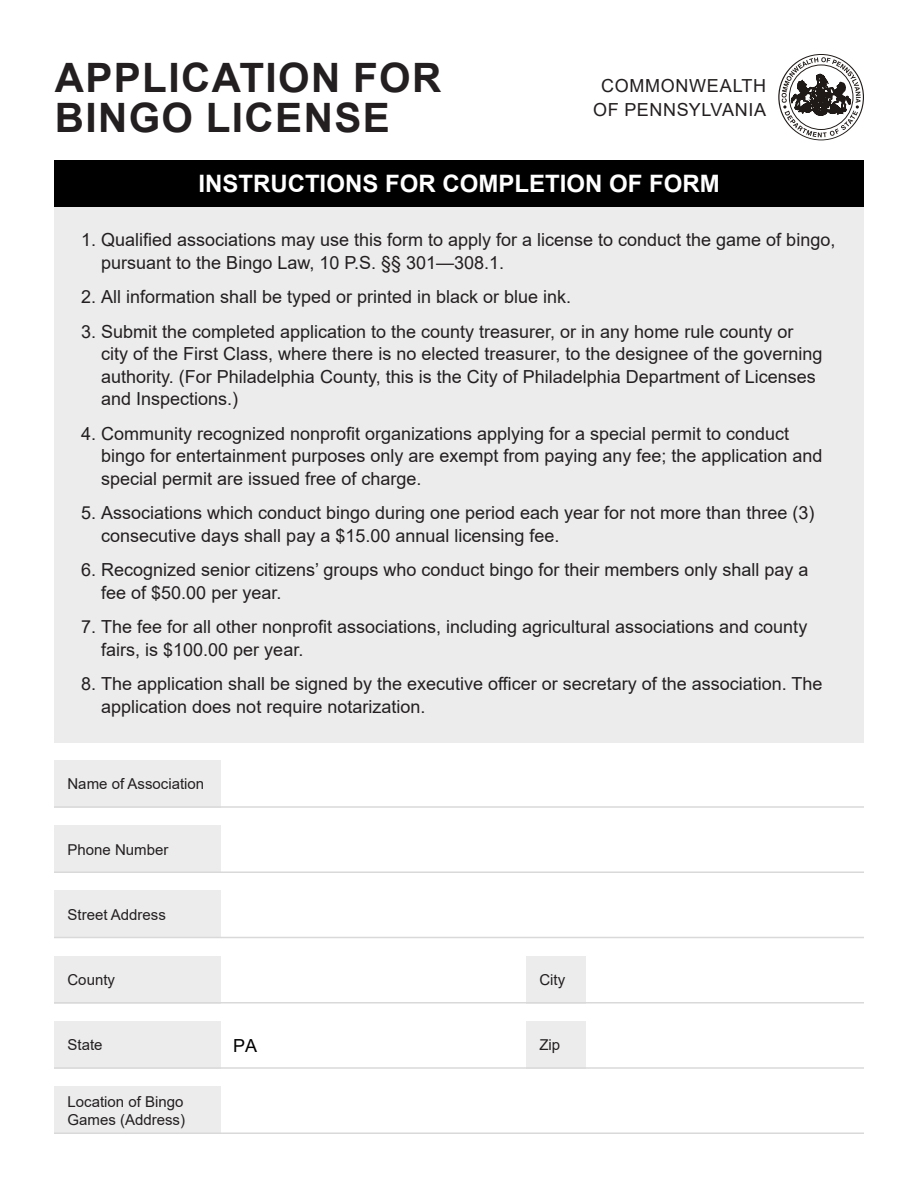
<style>
.page{position:relative;width:918px;height:1188px;background:#fff}
.page>*{position:absolute;margin:0;border:0;box-sizing:border-box;transform-origin:0 0}
.t1{font:700 40.5px "Arial";letter-spacing:.035em;color:#231f20}
.sec_header{font:700 24px "Arial";color:#fff}
.t2{font:18px/22.5px "Arial";color:#231f20}
.t3{font:18px "Arial";letter-spacing:.03em;color:#231f20}
.t4{font:18px "Arial";letter-spacing:.04em;color:#231f20}
.t5{font:18px "Arial";color:#000}
.field_lable{font:15px/18px "Arial";color:#231f20}
</style>
<div class="page">
<svg style="left:780px;top:55px;width:83px;height:85px"></svg>
<svg style="left:782px;top:57px;width:79px;height:80px"></svg>
<div style="left:54px;top:206px;width:810px;height:536px;background:#ececec"></div>
<div style="left:54px;top:160px;width:810px;height:46px;background:#000"></div>
<div style="left:54px;top:760px;width:166px;height:48px;background:#ececec"></div>
<hr style="left:54px;top:806px;width:810px;height:2px;background:#dad9d9">
<div style="left:54px;top:825px;width:166px;height:48px;background:#ececec"></div>
<hr style="left:54px;top:872px;width:810px;height:1px;background:#dad9d9">
<div style="left:54px;top:890px;width:166px;height:48px;background:#ececec"></div>
<hr style="left:54px;top:937px;width:810px;height:1px;background:#dad9d9">
<div style="left:54px;top:1086px;width:166px;height:48px;background:#ececec"></div>
<hr style="left:54px;top:1132px;width:810px;height:2px;background:#dad9d9">
<div style="left:526px;top:956px;width:59px;height:48px;background:#ececec"></div>
<hr style="left:526px;top:1002px;width:338px;height:2px;background:#dad9d9">
<div style="left:54px;top:956px;width:166px;height:48px;background:#ececec"></div>
<hr style="left:54px;top:1002px;width:472px;height:2px;background:#dad9d9">
<div style="left:526px;top:1021px;width:59px;height:48px;background:#ececec"></div>
<hr style="left:526px;top:1067px;width:338px;height:2px;background:#dad9d9">
<div style="left:54px;top:1021px;width:166px;height:48px;background:#ececec"></div>
<hr style="left:54px;top:1067px;width:472px;height:2px;background:#dad9d9">
<p class="t1" style="left:55px;top:49px;width:388px">APPLICATION FOR</p>
<p class="t1" style="left:55px;top:89px;width:337px">BINGO LICENSE</p>
<p class="t4" style="left:601px;top:73px;width:166px">COMMONWEALTH</p>
<p class="t3" style="left:593px;top:97px;width:174px">OF PENNSYLVANIA</p>
<p class="sec_header" style="left:198px;top:166px;width:523px">INSTRUCTIONS FOR COMPLETION OF FORM</p>
<p class="t2" style="left:101px;top:229px;width:736px;text-indent:-20px">1. Qualified associations may use this form to apply for a license to conduct the game of bingo, pursuant to the Bingo Law, 10 P.S. §§ 301—308.1.</p>
<p class="t2" style="left:81px;top:286px;width:492px">2. All information shall be typed or printed in black or blue ink.</p>
<p class="t2" style="left:101px;top:320px;width:723px;text-indent:-20px">3. Submit the completed application to the county treasurer, or in any home rule county or city of the First Class, where there is no elected treasurer, to the designee of the governing authority. (For Philadelphia County, this is the City of Philadelphia Department of Licenses and Inspections.)</p>
<p class="t2" style="left:101px;top:422px;width:723px;text-indent:-20px">4. Community recognized nonprofit organizations applying for a special permit to conduct bingo for entertainment purposes only are exempt from paying any fee; the application and special permit are issued free of charge.</p>
<p class="t2" style="left:101px;top:502px;width:715px;text-indent:-20px">5. Associations which conduct bingo during one period each year for not more than three (3) consecutive days shall pay a $15.00 annual licensing fee.</p>
<p class="t2" style="left:101px;top:559px;width:709px;text-indent:-20px">6. Recognized senior citizens’ groups who conduct bingo for their members only shall pay a fee of $50.00 per year.</p>
<p class="t2" style="left:101px;top:616px;width:708px;text-indent:-20px">7. The fee for all other nonprofit associations, including agricultural associations and county fairs, is $100.00 per year.</p>
<p class="t2" style="left:101px;top:673px;width:723px;text-indent:-20px">8. The application shall be signed by the executive officer or secretary of the association. The application does not require notarization.</p>
<p class="field_lable" style="left:68px;top:775px;width:138px">Name of Association</p>
<p class="field_lable" style="left:68px;top:840px;width:102px">Phone Number</p>
<p class="field_lable" style="left:68px;top:905px;width:100px">Street Address</p>
<p class="field_lable" style="left:68px;top:971px;width:49px">County</p>
<p class="field_lable" style="left:539px;top:971px;width:27px">City</p>
<p class="field_lable" style="left:68px;top:1036px;width:37px">State</p>
<p class="t5" style="left:233px;top:1033px;width:26px">PA</p>
<p class="field_lable" style="left:539px;top:1036px;width:22px">Zip</p>
<p class="field_lable" style="left:68px;top:1092px;width:119px">Location of Bingo<br>Games (Address)</p>
</div>
